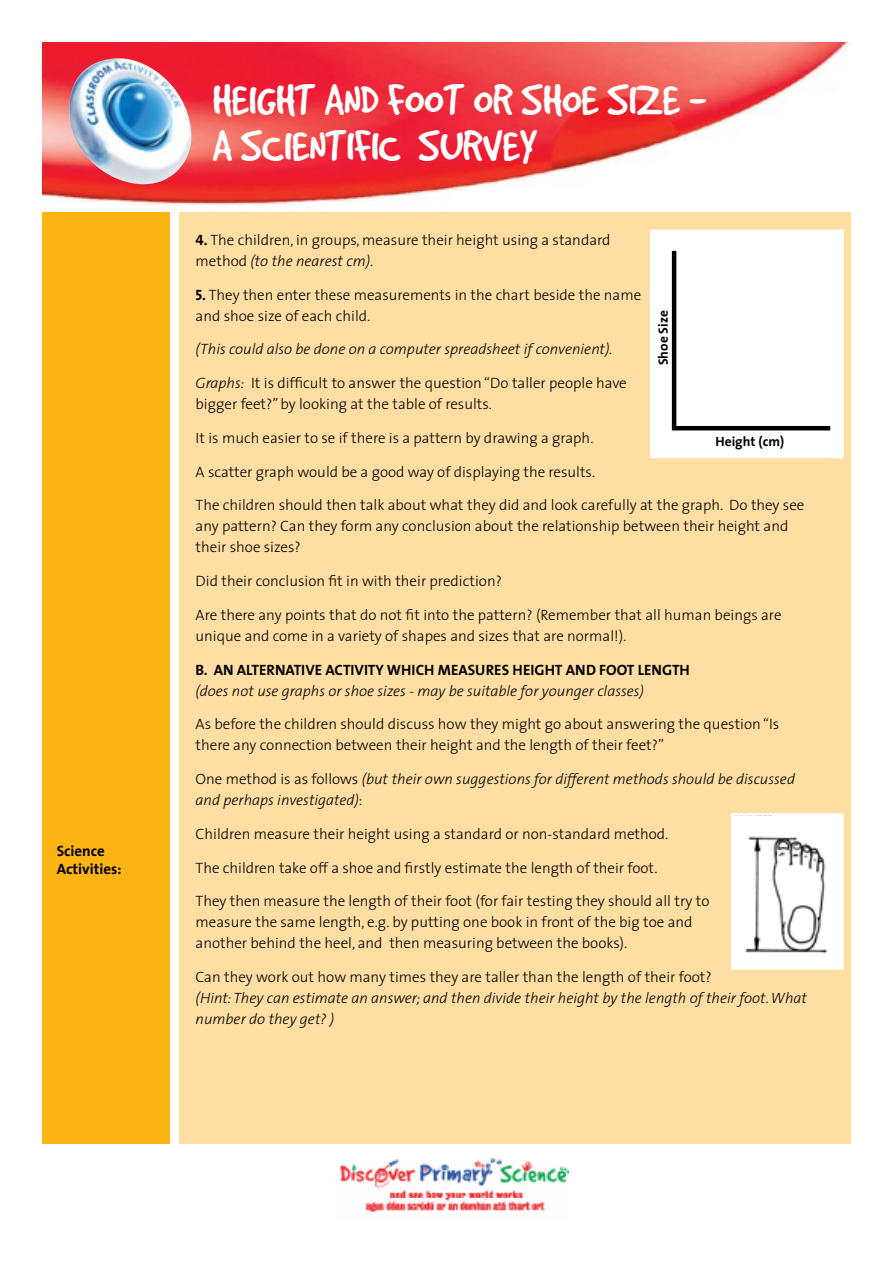
<style>
.page{position:relative;width:893px;height:1263px;background:#fff}
.page>*{position:absolute;margin:0;border:0;box-sizing:border-box;transform-origin:0 0}
.t1{font:48.3px/45.8px "Good Dog Cool";color:#fff}
.t2{font:300 15px/21px "The Sans";color:#000}
.t3{font:italic 300 15px/21px "The Sans";color:#000}
.t4{font:700 15px/18px "The Sans";color:#000}
.t5{font:700 13.5px "The Sans";color:#000}
.s1{font-family:"The Sans Bold Caps";font-weight:400}
.s2{font-style:italic}
.s3{font-style:normal}
</style>
<div class="page">
<img style="left:43px;top:43px;width:805px;height:162px">
<div style="left:43px;top:213px;width:127px;height:931px;background:#fdb415"></div>
<div style="left:179px;top:213px;width:671px;height:931px;background:#ffdea3"></div>
<img style="left:340px;top:1158px;width:228px;height:54px">
<img style="left:69px;top:58px;width:122px;height:126px">
<img style="left:734px;top:816px;width:107px;height:150px">
<div style="left:731px;top:813px;width:113px;height:156px;border:2px solid #fff"></div>
<div style="left:650px;top:230px;width:194px;height:228px;background:#fff"></div>
<svg style="left:671px;top:250px;width:160px;height:181px"></svg>
<p class="t4" style="left:57px;top:841px;width:66px">Science<br>Activities:</p>
<h1 class="t1" style="left:213px;top:77px;width:495px">HEIGHT AND FOOT OR SHOE SIZE -<br>A SCIENTIFIC SURVEY</h1>
<p class="t2" style="left:196px;top:229px;width:416px"><span class="s1">4.</span> The children, in groups, measure their height using a standard method <span class="s2">(to the nearest cm)</span>.</p>
<p class="t2" style="left:196px;top:284px;width:447px"><span class="s1">5.</span> They then enter these measurements in the chart beside the name and shoe size of each child.</p>
<p class="t3" style="left:196px;top:338px;width:418px">(This could also be done on a computer spreadsheet if convenient).</p>
<p class="t2" style="left:196px;top:372px;width:433px"><span class="s2">Graphs:</span> It is difficult to answer the question “Do taller people have bigger feet?” by looking at the table of results.</p>
<p class="t2" style="left:196px;top:427px;width:399px">It is much easier to se if there is a pattern by drawing a graph.</p>
<p class="t2" style="left:196px;top:461px;width:401px">A scatter graph would be a good way of displaying the results.</p>
<p class="t2" style="left:196px;top:494px;width:610px">The children should then talk about what they did and look carefully at the graph. Do they see any pattern? Can they form any conclusion about the relationship between their height and their shoe sizes?</p>
<p class="t2" style="left:196px;top:570px;width:308px">Did their conclusion fit in with their prediction?</p>
<p class="t2" style="left:196px;top:604px;width:587px">Are there any points that do not fit into the pattern? (Remember that all human beings are unique and come in a variety of shapes and sizes that are normal!).</p>
<p class="t4" style="left:196px;top:660px;width:496px">B. AN ALTERNATIVE ACTIVITY WHICH MEASURES HEIGHT AND FOOT LENGTH</p>
<p class="t3" style="left:196px;top:680px;width:450px">(does not use graphs or shoe sizes - may be suitable for younger classes)</p>
<p class="t2" style="left:196px;top:713px;width:585px">As before the children should discuss how they might go about answering the question “Is there any connection between their height and the length of their feet?”</p>
<p class="t3" style="left:196px;top:768px;width:601px"><span class="s3">One method is as follows</span> (but their own suggestions for different methods should be discussed and perhaps investigated)<span class="s3">:</span></p>
<p class="t2" style="left:196px;top:823px;width:474px">Children measure their height using a standard or non-standard method.</p>
<p class="t2" style="left:196px;top:857px;width:464px">The children take off a shoe and firstly estimate the length of their foot.</p>
<p class="t2" style="left:196px;top:890px;width:515px">They then measure the length of their foot (for fair testing they should all try to measure the same length, e.g. by putting one book in front of the big toe and another behind the heel, and then measuring between the books).</p>
<p class="t2" style="left:196px;top:966px;width:518px">Can they work out how many times they are taller than the length of their foot?</p>
<p class="t3" style="left:196px;top:987px;width:613px">(Hint: They can estimate an answer; and then divide their height by the length of their foot. What number do they get? )</p>
<p class="t5" style="left:652px;top:365px;width:57px;rotate:-90deg">Shoe Size</p>
<p class="t5" style="left:715px;top:430px;width:70px">Height (cm)</p>
</div>
